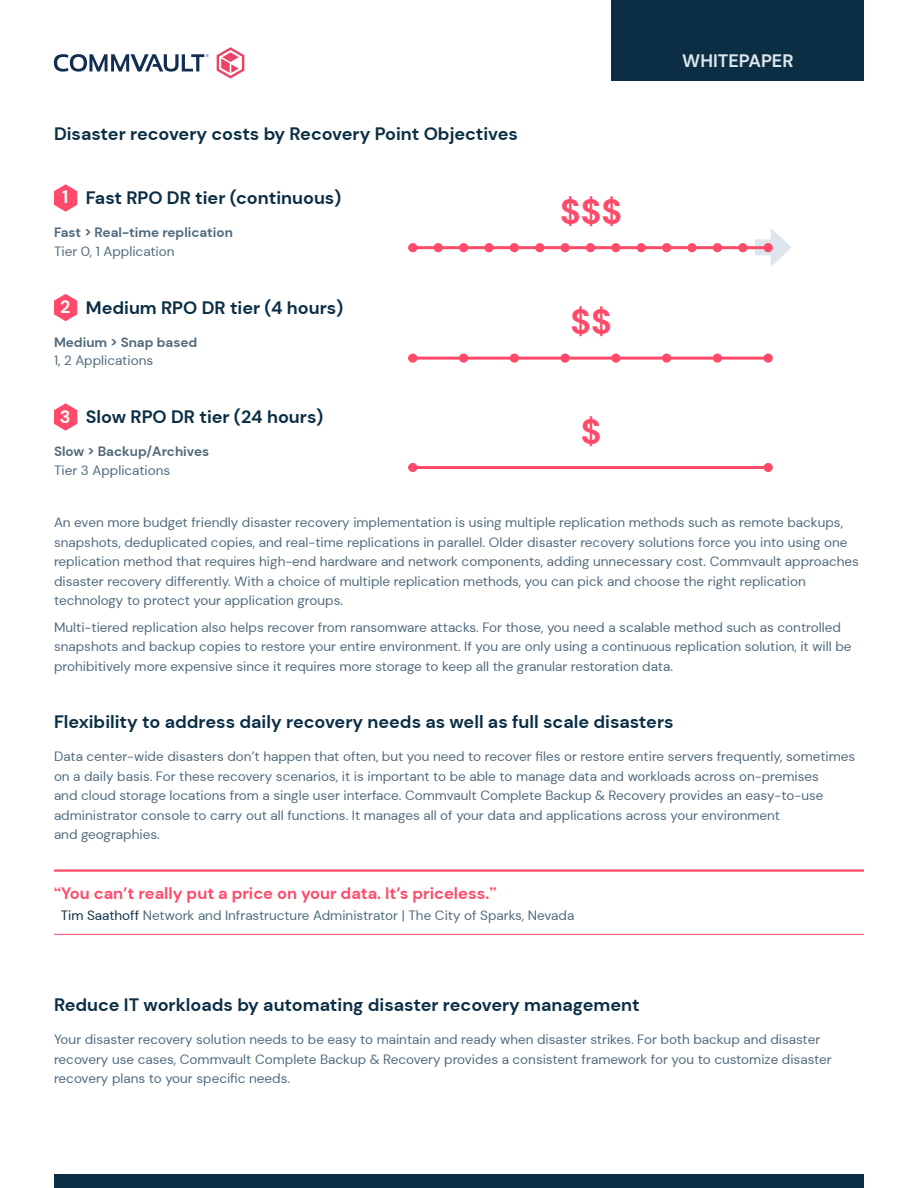
<style>
.page{position:relative;width:918px;height:1188px;background:#fff}
.page>*{position:absolute;margin:0;border:0;box-sizing:border-box;transform-origin:0 0}
.Table_Header{font:700 34.5px "DM Sans";color:#ff4a6a}
.SubHead_1{font:700 18px "DM Sans";color:#0b2e44}
.t1{font:700 18px "DM Sans";color:#dde5ed}
.t2{font:700 18px "DM Sans";color:#fff}
.t3{font:700 16.5px "DM Sans";color:#ff4a6a}
.Body_Copy{font:13.5px/19.5px "DM Sans";color:#4f697b}
.Quote_Byline{font:13.5px "DM Sans";color:#4f697b}
.Body_Copy-2{font:700 13.5px "DM Sans";color:#4f697b}
.s1{font-family:"DM Serif Display";font-weight:400}
.s2{color:#0b2e44}
</style>
<div class="page">
<div style="left:612px;top:0;width:252px;height:81px;background:#0b2e44"></div>
<svg style="left:54px;top:54px;width:155px;height:18px"></svg>
<svg style="left:217px;top:47px;width:27px;height:32px"></svg>
<div style="left:54px;top:1174px;width:810px;height:14px;background:#0b2e44"></div>
<div style="left:755px;top:239px;width:24px;height:16px;background:#dde5ed"></div>
<svg style="left:771px;top:228px;width:21px;height:38px"></svg>
<svg style="left:54px;top:184px;width:23px;height:28px"></svg>
<svg style="left:54px;top:294px;width:23px;height:27px"></svg>
<svg style="left:54px;top:403px;width:23px;height:28px"></svg>
<hr style="left:54px;top:869px;width:810px;height:3px;background:#ff4a6a">
<hr style="left:54px;top:934px;width:810px;height:1px;background:#ff4a6a">
<hr style="left:408px;top:246px;width:364px;height:3px;background:#ff4a6a">
<div style="left:764px;top:243px;width:9px;height:9px;background:#ff4a6a;border-radius:50%"></div>
<div style="left:408px;top:243px;width:9px;height:9px;background:#ff4a6a;border-radius:50%"></div>
<div style="left:434px;top:243px;width:9px;height:9px;background:#ff4a6a;border-radius:50%"></div>
<div style="left:459px;top:243px;width:9px;height:9px;background:#ff4a6a;border-radius:50%"></div>
<div style="left:484px;top:243px;width:10px;height:9px;background:#ff4a6a;border-radius:50%"></div>
<div style="left:510px;top:243px;width:9px;height:9px;background:#ff4a6a;border-radius:50%"></div>
<div style="left:535px;top:243px;width:9px;height:9px;background:#ff4a6a;border-radius:50%"></div>
<div style="left:561px;top:243px;width:9px;height:9px;background:#ff4a6a;border-radius:50%"></div>
<div style="left:586px;top:243px;width:9px;height:9px;background:#ff4a6a;border-radius:50%"></div>
<div style="left:611px;top:243px;width:9px;height:9px;background:#ff4a6a;border-radius:50%"></div>
<div style="left:637px;top:243px;width:9px;height:9px;background:#ff4a6a;border-radius:50%"></div>
<div style="left:662px;top:243px;width:9px;height:9px;background:#ff4a6a;border-radius:50%"></div>
<div style="left:687px;top:243px;width:10px;height:9px;background:#ff4a6a;border-radius:50%"></div>
<div style="left:713px;top:243px;width:9px;height:9px;background:#ff4a6a;border-radius:50%"></div>
<div style="left:738px;top:243px;width:9px;height:9px;background:#ff4a6a;border-radius:50%"></div>
<hr style="left:408px;top:357px;width:364px;height:3px;background:#ff4a6a">
<div style="left:764px;top:354px;width:9px;height:9px;background:#ff4a6a;border-radius:50%"></div>
<div style="left:408px;top:354px;width:9px;height:9px;background:#ff4a6a;border-radius:50%"></div>
<div style="left:459px;top:354px;width:9px;height:9px;background:#ff4a6a;border-radius:50%"></div>
<div style="left:510px;top:354px;width:9px;height:9px;background:#ff4a6a;border-radius:50%"></div>
<div style="left:561px;top:354px;width:9px;height:9px;background:#ff4a6a;border-radius:50%"></div>
<div style="left:611px;top:354px;width:9px;height:9px;background:#ff4a6a;border-radius:50%"></div>
<div style="left:662px;top:354px;width:9px;height:9px;background:#ff4a6a;border-radius:50%"></div>
<div style="left:713px;top:354px;width:9px;height:9px;background:#ff4a6a;border-radius:50%"></div>
<hr style="left:408px;top:466px;width:364px;height:3px;background:#ff4a6a">
<div style="left:764px;top:463px;width:9px;height:9px;background:#ff4a6a;border-radius:50%"></div>
<div style="left:408px;top:463px;width:9px;height:9px;background:#ff4a6a;border-radius:50%"></div>
<p class="SubHead_1" style="left:54px;top:122px;width:466px">Disaster recovery costs by Recovery Point Objectives</p>
<p class="t2" style="left:62px;top:186px;width:8px">1</p>
<p class="SubHead_1" style="left:86px;top:187px;width:257px">Fast RPO DR tier (continuous)</p>
<p class="Body_Copy-2" style="left:54px;top:224px;width:180px">Fast &gt; Real-time replication</p>
<p class="Body_Copy" style="left:54px;top:241px;width:122px">Tier 0, 1 Application</p>
<p class="t2" style="left:60px;top:295px;width:12px">2</p>
<p class="SubHead_1" style="left:86px;top:296px;width:259px">Medium RPO DR tier (4 hours)</p>
<p class="Body_Copy-2" style="left:54px;top:334px;width:145px">Medium &gt; Snap based</p>
<p class="Body_Copy" style="left:54px;top:351px;width:101px">1, 2 Applications</p>
<p class="Table_Header" style="left:560px;top:190px;width:63px">$$$</p>
<p class="Table_Header" style="left:570px;top:301px;width:43px">$$</p>
<h2 class="t1" style="left:682px;top:50px;width:113px">WHITEPAPER</h2>
<p class="t2" style="left:60px;top:405px;width:12px">3</p>
<p class="SubHead_1" style="left:86px;top:406px;width:239px">Slow RPO DR tier (24 hours)</p>
<p class="Body_Copy-2" style="left:54px;top:443px;width:157px">Slow &gt; Backup/Archives</p>
<p class="Body_Copy" style="left:54px;top:460px;width:118px">Tier 3 Applications</p>
<p class="Body_Copy" style="left:54px;top:513px;width:806px">An even more budget friendly disaster recovery implementation is using multiple replication methods such as remote backups, snapshots, deduplicated copies, and real-time replications in parallel. Older disaster recovery solutions force you into using one replication method that requires high-end hardware and network components, adding unnecessary cost. Commvault approaches disaster recovery differently. With a choice of multiple replication methods, you can pick and choose the right replication technology to protect your application groups.</p>
<p class="Body_Copy" style="left:54px;top:617px;width:799px">Multi-tiered replication also helps recover from ransomware attacks. For those, you need a scalable method such as controlled snapshots and backup copies to restore your entire environment. If you are only using a continuous replication solution, it will be prohibitively more expensive since it requires more storage to keep all the granular restoration data.</p>
<p class="Table_Header" style="left:581px;top:410px;width:22px">$</p>
<p class="SubHead_1" style="left:54px;top:711px;width:621px">Flexibility to address daily recovery needs as well as full scale disasters</p>
<p class="Body_Copy" style="left:54px;top:747px;width:803px">Data center-wide disasters don’t happen that often, but you need to recover files or restore entire servers frequently, sometimes on a daily basis. For these recovery scenarios, it is important to be able to manage data and workloads across on-premises<br>and cloud storage locations from a single user interface. Commvault Complete Backup &amp; Recovery provides an easy-to-use administrator console to carry out all functions. It manages all of your data and applications across your environment<br>and geographies.</p>
<p class="t3" style="left:54px;top:883px;width:444px"><span class="s1">“</span>You can’t really put a price on your data. It’s priceless.<span class="s1">”</span></p>
<p class="Quote_Byline" style="left:61px;top:907px;width:515px"><span class="s2">Tim Saathoff</span> Network and Infrastructure Administrator | The City of Sparks, Nevada</p>
<p class="SubHead_1" style="left:54px;top:994px;width:587px">Reduce IT workloads by automating disaster recovery management</p>
<p class="Body_Copy" style="left:54px;top:1030px;width:779px">Your disaster recovery solution needs to be easy to maintain and ready when disaster strikes. For both backup and disaster recovery use cases, Commvault Complete Backup &amp; Recovery provides a consistent framework for you to customize disaster recovery plans to your specific needs.</p>
</div>
